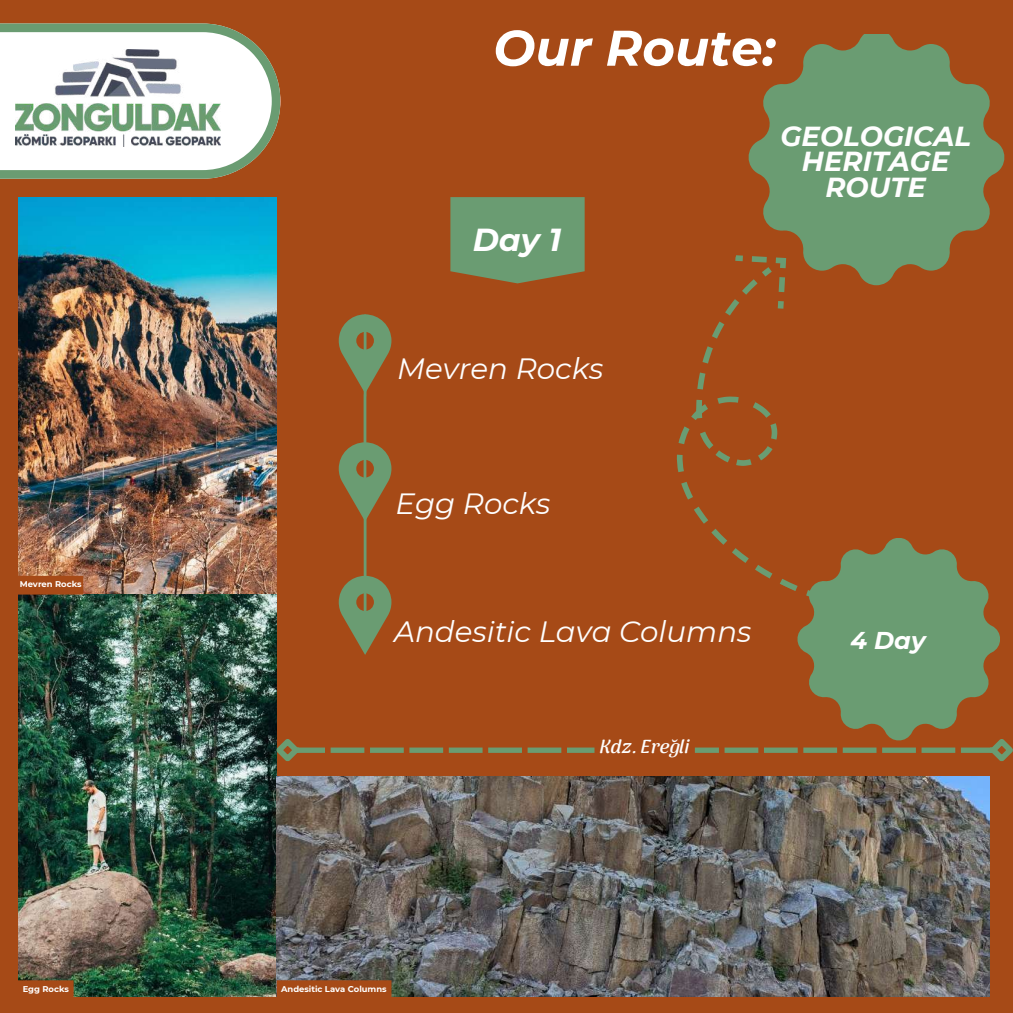
<style>
.page{position:relative;width:1013px;height:1013px;background:#fff}
.page>*{position:absolute;margin:0;border:0;box-sizing:border-box;transform-origin:0 0}
.t1{font:italic 700 50px "Montserrat";color:#fff}
.t2{font:italic 700 31.75px "Montserrat";color:#fff}
.t3{font:italic 29.25px "Montserrat";color:#fefefe}
.t4{font:italic 700 27.5px/25.2px "Montserrat";color:#fefefe;text-align:center}
.t5{font:italic 700 24.25px "Montserrat";color:#fff}
.t6{font:18.75px "CA Generated";color:#fefefe}
.t7{font:700 8.38px "Montserrat";color:#fff}
</style>
<div class="page">
<div style="left:0;top:0;width:1012px;height:1012px;background:#a64a17"></div>
<svg style="left:748px;top:34px;width:256px;height:163px;fill:#6a9c72"></svg>
<img style="left:18px;top:197px;width:259px;height:799px">
<img style="left:277px;top:776px;width:712px;height:220px">
<svg style="left:276px;top:197px;width:736px;height:564px"></svg>
<svg style="left:0;top:23px;width:281px;height:156px;background:#d2d3c4"></svg>
<img style="left:16px;top:50px;width:204px;height:96px">
<div style="left:16px;top:576px;width:67px;height:18px;background:#a64a17"></div>
<div style="left:16px;top:980px;width:58px;height:19px;background:#a64a17"></div>
<div style="left:277px;top:980px;width:114px;height:19px;background:#a64a17"></div>
<h1 class="t1" style="left:493px;top:17px;width:284px">Our Route:</h1>
<p class="t7" style="left:20px;top:579px;width:63px">Mevren Rocks</p>
<p class="t2" style="left:472px;top:220px;width:90px">Day 1</p>
<p class="t3" style="left:397px;top:351px;width:208px">Mevren Rocks</p>
<p class="t4" style="left:780px;top:124px;width:192px">GEOLOGICAL<br>HERITAGE<br>ROUTE</p>
<p class="t3" style="left:395px;top:485px;width:156px">Egg Rocks</p>
<p class="t3" style="left:394px;top:614px;width:359px">Andesitic Lava Columns</p>
<p class="t6" style="left:600px;top:736px;width:91px">Kdz. Ereğli</p>
<p class="t5" style="left:850px;top:625px;width:76px">4 Day</p>
<p class="t7" style="left:23px;top:983px;width:48px">Egg Rocks</p>
<p class="t7" style="left:281px;top:983px;width:107px">Andesitic Lava Columns</p>
</div>
